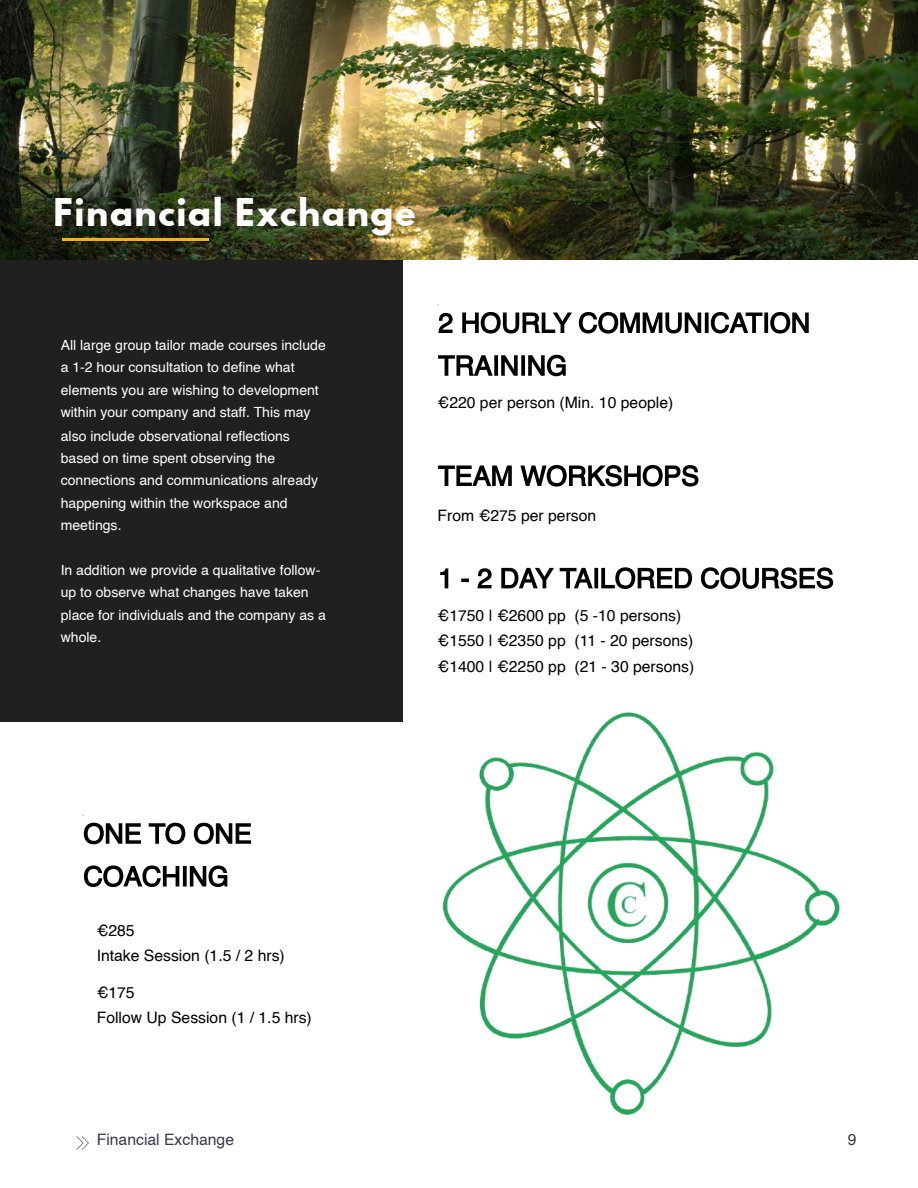
<style>
.page{position:relative;width:918px;height:1188px;background:#fff}
.page>*{position:absolute;margin:0;border:0;box-sizing:border-box;transform-origin:0 0}
.t1{font:700 33.75px "League Spartan";letter-spacing:.045em;color:#fff}
.t2{font:15.75px/24.8px "Helvetica";color:#000}
.t3{font:15.75px "Helvetica";color:#3c364c}
.t4{font:14.1px/22.5px "Helvetica";color:#fff}
</style>
<div class="page">
<div style="left:0;top:256px;width:403px;height:466px;background:#202020"></div>
<img style="left:0;top:0;width:918px;height:260px">
<hr style="left:62px;top:238px;width:83px;height:3px;background:#ffb004">
<hr style="left:145px;top:238px;width:63px;height:3px;background:#ffb004">
<svg style="left:76px;top:1136px;width:13px;height:14px"></svg>
<svg style="left:84px;top:823px;width:167px;height:21px"></svg>
<svg style="left:84px;top:865px;width:143px;height:22px"></svg>
<svg style="left:440px;top:567px;width:393px;height:22px"></svg>
<svg style="left:438px;top:465px;width:261px;height:22px"></svg>
<svg style="left:438px;top:312px;width:371px;height:22px"></svg>
<svg style="left:438px;top:355px;width:128px;height:21px"></svg>
<img style="left:442px;top:712px;width:398px;height:403px">
<h1 class="t1" style="left:54px;top:186px;width:363px">Financial Exchange</h1>
<p class="t4" style="left:61px;top:335px;width:267px">All large group tailor made courses include a 1-2 hour consultation to defi ne what elements you are wishing to development within your company and staff. This may also include observational reflections based on time spent observing the connections and communications already happening within the workspace and meetings.</p>
<p class="t4" style="left:61px;top:560px;width:267px">In addition we provide a qualitative follow&shy;up to observe what changes have taken place for individuals and the company as a whole.</p>
<p class="t2" style="left:438px;top:392px;width:237px">€220 per person (Min. 10 people)</p>
<p class="t2" style="left:438px;top:504px;width:160px">From €275 per person</p>
<p class="t2" style="left:438px;top:604px;width:258px;line-height:25.3px">€1750 | €2600 pp (5 -10 persons) €1550 | €2350 pp (11 - 20 persons) €1400 | €2250 pp (21 - 30 persons)</p>
<p class="t2" style="left:97px;top:919px;width:190px">€285<br>Intake Session (1.5 / 2 hrs)</p>
<p class="t2" style="left:97px;top:981px;width:217px">€175<br>Follow Up Session (1 / 1.5 hrs)</p>
<p class="t3" style="left:97px;top:1133px;width:139px">Financial Exchange</p>
<p class="t3" style="left:848px;top:1133px;width:10px">9</p>
</div>
